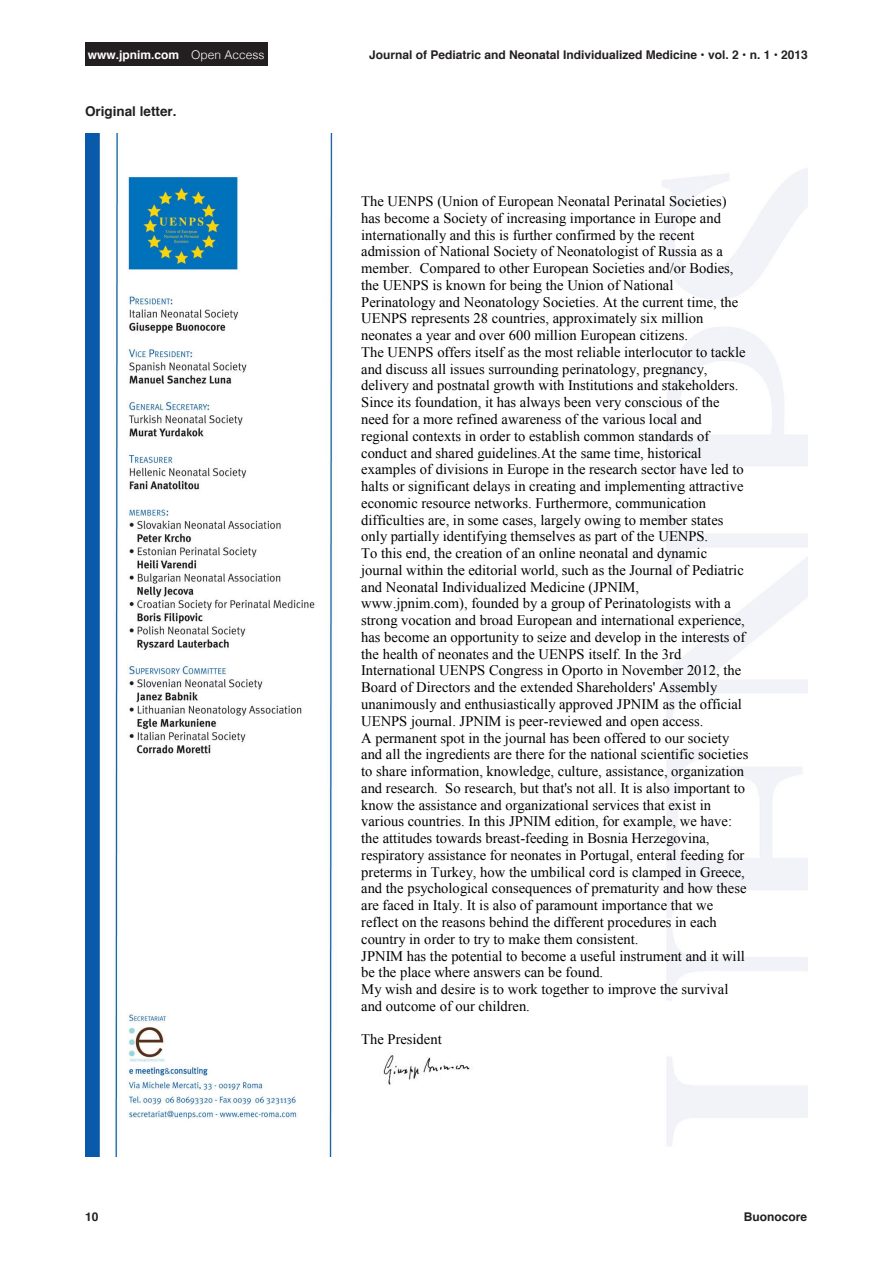
<style>
.page{position:relative;width:893px;height:1263px;background:#fff}
.page>*{position:absolute;margin:0;border:0;box-sizing:border-box;transform-origin:0 0}
.t1{font:14.55px/16.8px "Times New Roman";color:#000}
.t2{font:700 13.5px "Helvetica";color:#231f20}
.Footer_Left{font:700 12px "Helvetica";color:#231f20}
.Heading2{font:700 12px "Helvetica";color:#fff}
.Page_Left{font:700 12px "Helvetica";color:#231f20}
.s1{font-weight:300}
</style>
<div class="page">
<div style="left:85px;top:43px;width:182px;height:23px;background:#231f20"></div>
<img style="left:85px;top:134px;width:723px;height:1023px">
<img style="left:361px;top:1048px;width:127px;height:41px">
<p class="Heading2" style="left:88px;top:45px;width:178px">www.jpnim.com <span class="s1">Open Access</span></p>
<p class="Footer_Left" style="left:369px;top:45px;width:440px">Journal of Pediatric and Neonatal Individualized Medicine • vol. 2 • n. 1 • 2013</p>
<p class="t2" style="left:85px;top:101px;width:93px">Original letter.</p>
<p class="Page_Left" style="left:85px;top:1207px;width:15px">10</p>
<p class="t1" style="left:361px;top:192px;width:389px">The UENPS (Union of European Neonatal Perinatal Societies) has become a Society of increasing importance in Europe and internationally and this is further confirmed by the recent admission of National Society of Neonatologist of Russia as a member. Compared to other European Societies and/or Bodies, the UENPS is known for being the Union of National Perinatology and Neonatology Societies. At the current time, the UENPS represents 28 countries, approximately six million neonates a year and over 600 million European citizens.<br>The UENPS offers itself as the most reliable interlocutor to tackle and discuss all issues surrounding perinatology, pregnancy, delivery and postnatal growth with Institutions and stakeholders.<br>Since its foundation, it has always been very conscious of the need for a more refined awareness of the various local and regional contexts in order to establish common standards of conduct and shared guidelines.At the same time, historical examples of divisions in Europe in the research sector have led to halts or significant delays in creating and implementing attractive economic resource networks. Furthermore, communication difficulties are, in some cases, largely owing to member states only partially identifying themselves as part of the UENPS.<br>To this end, the creation of an online neonatal and dynamic journal within the editorial world, such as the Journal of Pediatric and Neonatal Individualized Medicine (JPNIM, www.jpnim.com), founded by a group of Perinatologists with a strong vocation and broad European and international experience, has become an opportunity to seize and develop in the interests of the health of neonates and the UENPS itself. In the 3rd International UENPS Congress in Oporto in November 2012, the Board of Directors and the extended Shareholders' Assembly unanimously and enthusiastically approved JPNIM as the official UENPS journal. JPNIM is peer-reviewed and open access.<br>A permanent spot in the journal has been offered to our society and all the ingredients are there for the national scientific societies to share information, knowledge, culture, assistance, organization and research. So research, but that's not all. It is also important to know the assistance and organizational services that exist in various countries. In this JPNIM edition, for example, we have: the attitudes towards breast-feeding in Bosnia Herzegovina, respiratory assistance for neonates in Portugal, enteral feeding for preterms in Turkey, how the umbilical cord is clamped in Greece, and the psychological consequences of prematurity and how these are faced in Italy. It is also of paramount importance that we reflect on the reasons behind the different procedures in each country in order to try to make them consistent.<br>JPNIM has the potential to become a useful instrument and it will be the place where answers can be found.<br>My wish and desire is to work together to improve the survival and outcome of our children.</p>
<p class="t1" style="left:361px;top:1031px;width:82px">The President</p>
<p class="Footer_Left" style="left:744px;top:1207px;width:65px">Buonocore</p>
</div>
